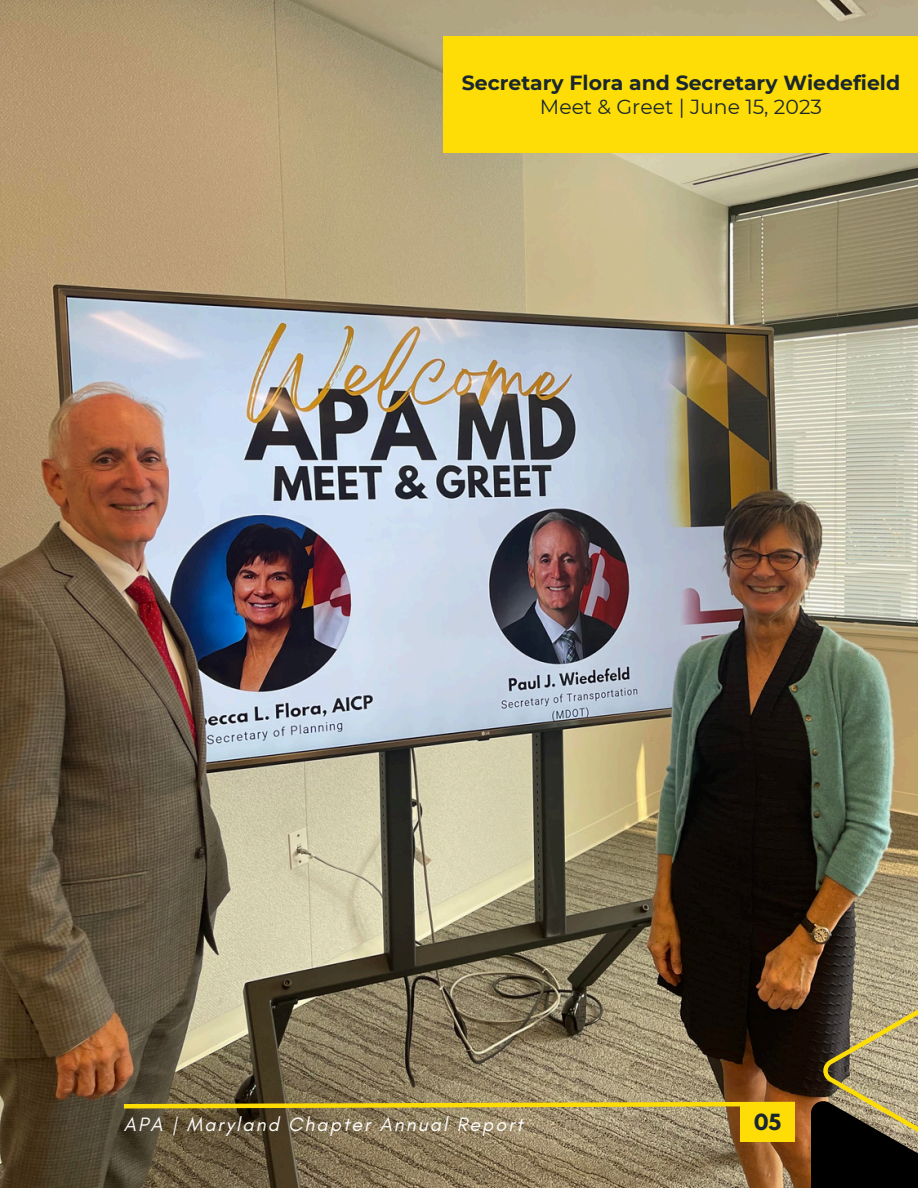
<style>
.page{position:relative;width:918px;height:1188px;background:#fff}
.page>*{position:absolute;margin:0;border:0;box-sizing:border-box;transform-origin:0 0}
.t1{font:700 20.4px "Montserrat";color:#1b272f}
.t2{font:20.4px "Montserrat";color:#1b272f}
.t3{font:italic 19.8px "Glacial Indifference";letter-spacing:.1em;color:#fff}
.t4{font:700 19.8px "League Spartan";color:#1b272f}
</style>
<div class="page">
<img style="left:0;top:0;width:918px;height:1188px">
<img style="left:119px;top:1099px;width:681px;height:12px">
<div style="left:740px;top:1105px;width:55px;height:36px;background:#fddd05"></div>
<div style="left:811px;top:1101px;width:107px;height:87px;background:#000001"></div>
<svg style="left:823px;top:995px;width:95px;height:151px;background:#8c805d"></svg>
<div style="left:443px;top:37px;width:475px;height:116px;background:#fddd05"></div>
<p class="t1" style="left:462px;top:71px;width:440px">Secretary Flora and Secretary Wiedefield</p>
<p class="t2" style="left:540px;top:94px;width:284px">Meet &amp; Greet | June 15, 2023</p>
<p class="t3" style="left:124px;top:1112px;width:401px">APA | Maryland Chapter Annual Report</p>
<h5 class="t4" style="left:754px;top:1112px;width:29px">05</h5>
</div>
